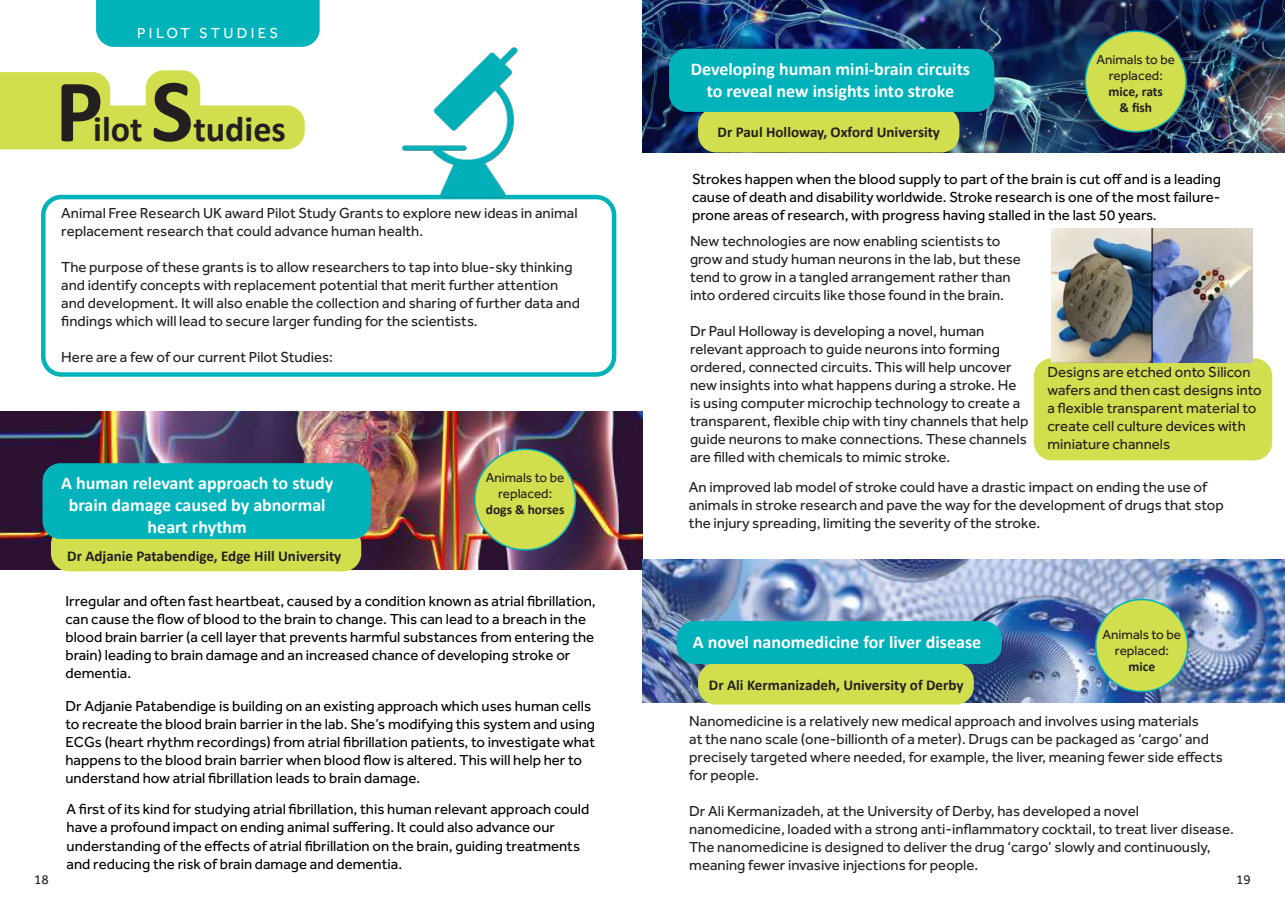
<style>
.page{position:relative;width:1285px;height:919px;background:#fff}
.page>*{position:absolute;margin:0;border:0;box-sizing:border-box;transform-origin:0 0}
.t1{font:700 90px "Calibri";color:#231f20}
.t2{font:700 36px "Calibri";color:#231f20}
.t3{font:700 18px/21.6px "Calibri";color:#fff;text-align:center}
.t4{font:15px/18px "Effra";color:#231f20}
.t5{font:15px/18px "Effra";color:#000}
.t6{font:700 15px "Calibri";color:#231f20}
.t7{font:15px "Effra";letter-spacing:.22em;color:#fff}
.t8{font:13.5px/16.2px "Effra";color:#231f20;text-align:center}
.t9{font:700 13.5px/16.2px "Calibri";color:#231f20;text-align:center}
</style>
<div class="page">
<img style="left:0;top:411px;width:642px;height:158px">
<img style="left:642px;top:559px;width:642px;height:144px">
<div style="left:1033px;top:358px;width:238px;height:102px;background:#d1de4d;border-radius:18px"></div>
<img style="left:642px;top:0;width:642px;height:152px">
<div style="left:41px;top:195px;width:575px;height:182px;border:4px solid #00b2b9;border-radius:18px"></div>
<svg style="left:0;top:72px;width:305px;height:77px"></svg>
<div style="left:96px;top:0;width:223px;height:47px;background:#00b2b9"></div>
<div style="left:51px;top:526px;width:310px;height:45px;background:#d1de4d;border-radius:18px"></div>
<div style="left:42px;top:463px;width:329px;height:76px;background:#00b2b9;border-radius:18px"></div>
<div style="left:698px;top:107px;width:261px;height:45px;background:#d1de4d;border-radius:18px"></div>
<div style="left:669px;top:49px;width:325px;height:63px;background:#00b2b9;border-radius:18px"></div>
<img style="left:1050px;top:228px;width:202px;height:134px">
<div style="left:698px;top:662px;width:275px;height:42px;background:#d1de4d;border-radius:18px"></div>
<div style="left:676px;top:621px;width:325px;height:43px;background:#00b2b9;border-radius:18px"></div>
<div style="left:474px;top:449px;width:101px;height:101px;background:#d1de4d;border-radius:50%"></div>
<div style="left:474px;top:448px;width:102px;height:102px;border:2px solid #00b2b9;border-radius:50%"></div>
<div style="left:1095px;top:599px;width:92px;height:92px;background:#d1de4d;border-radius:50%"></div>
<div style="left:1094px;top:598px;width:94px;height:94px;border:2px solid #00b2b9;border-radius:50%"></div>
<div style="left:1085px;top:31px;width:100px;height:101px;background:#d1de4d;border-radius:50%"></div>
<div style="left:1084px;top:30px;width:102px;height:102px;border:2px solid #00b2b9;border-radius:50%"></div>
<img style="left:361px;top:47px;width:196px;height:153px">
<p class="t7" style="left:137px;top:24px;width:142px">PILOT STUDIES</p>
<h1 class="t1" style="left:55px;top:48px;width:49px">P</h1>
<h2 class="t2" style="left:93px;top:103px;width:51px">ilot</h2>
<h1 class="t1" style="left:151px;top:47px;width:44px">S</h1>
<h2 class="t2" style="left:193px;top:103px;width:94px">tudies</h2>
<p class="t4" style="left:61px;top:204px;width:517px">Animal Free Research UK award Pilot Study Grants to explore new ideas in animal replacement research that could advance human health.</p>
<p class="t4" style="left:61px;top:258px;width:520px">The purpose of these grants is to allow researchers to tap into blue-sky thinking and identify concepts with replacement potential that merit further attention and development. It will also enable the collection and sharing of further data and findings which will lead to secure larger funding for the scientists.</p>
<p class="t4" style="left:61px;top:348px;width:273px">Here are a few of our current Pilot Studies:</p>
<p class="t3" style="left:61px;top:472px;width:274px">A human relevant approach to study brain damage caused by abnormal heart rhythm</p>
<p class="t6" style="left:67px;top:545px;width:275px">Dr Adjanie Patabendige, Edge Hill University</p>
<p class="t8" style="left:485px;top:469px;width:80px">Animals to be replaced:</p>
<p class="t9" style="left:485px;top:501px;width:80px">dogs &amp; horses</p>
<p class="t3" style="left:690px;top:58px;width:281px">Developing human mini-brain circuits to reveal new insights into stroke</p>
<p class="t6" style="left:717px;top:122px;width:224px">Dr Paul Holloway, Oxford University</p>
<p class="t8" style="left:1096px;top:51px;width:80px">Animals to be replaced:</p>
<p class="t9" style="left:1108px;top:83px;width:56px">mice, rats &amp; fish</p>
<p class="t5" style="left:692px;top:170px;width:530px;text-align:justify">Strokes happen when the blood supply to part of the brain is cut off and is a leading cause of death and disability worldwide. Stroke research is one of the most failure&shy;prone areas of research, with progress having stalled in the last 50 years.</p>
<p class="t4" style="left:690px;top:232px;width:332px">New technologies are now enabling scientists to grow and study human neurons in the lab, but these tend to grow in a tangled arrangement rather than into ordered circuits like those found in the brain.</p>
<p class="t4" style="left:690px;top:322px;width:340px">Dr Paul Holloway is developing a novel, human relevant approach to guide neurons into forming ordered, connected circuits. This will help uncover new insights into what happens during a stroke. He is using computer microchip technology to create a transparent, flexible chip with tiny channels that help guide neurons to make connections. These channels are filled with chemicals to mimic stroke.</p>
<p class="t4" style="left:688px;top:477px;width:536px">An improved lab model of stroke could have a drastic impact on ending the use of animals in stroke research and pave the way for the development of drugs that stop the injury spreading, limiting the severity of the stroke.</p>
<p class="t4" style="left:1047px;top:363px;width:216px">Designs are etched onto Silicon wafers and then cast designs into a flexible transparent material to create cell culture devices with miniature channels</p>
<p class="t5" style="left:65px;top:592px;width:531px">Irregular and often fast heartbeat, caused by a condition known as atrial fibrillation, can cause the flow of blood to the brain to change. This can lead to a breach in the blood brain barrier (a cell layer that prevents harmful substances from entering the brain) leading to brain damage and an increased chance of developing stroke or dementia.</p>
<p class="t8" style="left:1102px;top:625px;width:80px">Animals to be replaced:</p>
<p class="t9" style="left:1128px;top:658px;width:28px">mice</p>
<p class="t3" style="left:692px;top:631px;width:290px">A novel nanomedicine for liver disease</p>
<p class="t6" style="left:708px;top:674px;width:256px">Dr Ali Kermanizadeh, University of Derby</p>
<p class="t4" style="left:689px;top:712px;width:535px">Nanomedicine is a relatively new medical approach and involves using materials<br>at the nano scale (one-billionth of a meter). Drugs can be packaged as ‘cargo’ and precisely targeted where needed, for example, the liver, meaning fewer side effects for people.</p>
<p class="t4" style="left:689px;top:802px;width:546px">Dr Ali Kermanizadeh, at the University of Derby, has developed a novel nanomedicine, loaded with a strong anti-inflammatory cocktail, to treat liver disease.<br>The nanomedicine is designed to deliver the drug ‘cargo’ slowly and continuously, meaning fewer invasive injections for people.</p>
<p class="t5" style="left:65px;top:697px;width:531px">Dr Adjanie Patabendige is building on an existing approach which uses human cells to recreate the blood brain barrier in the lab. She’s modifying this system and using ECGs (heart rhythm recordings) from atrial fibrillation patients, to investigate what happens to the blood brain barrier when blood flow is altered. This will help her to understand how atrial fibrillation leads to brain damage.</p>
<p class="t5" style="left:67px;top:800px;width:524px">A first of its kind for studying atrial fibrillation, this human relevant approach could have a profound impact on ending animal suffering. It could also advance our understanding of the effects of atrial fibrillation on the brain, guiding treatments and reducing the risk of brain damage and dementia.</p>
<p class="t8" style="left:34px;top:870px;width:16px">18</p>
<p class="t8" style="left:1235px;top:870px;width:16px">19</p>
</div>
